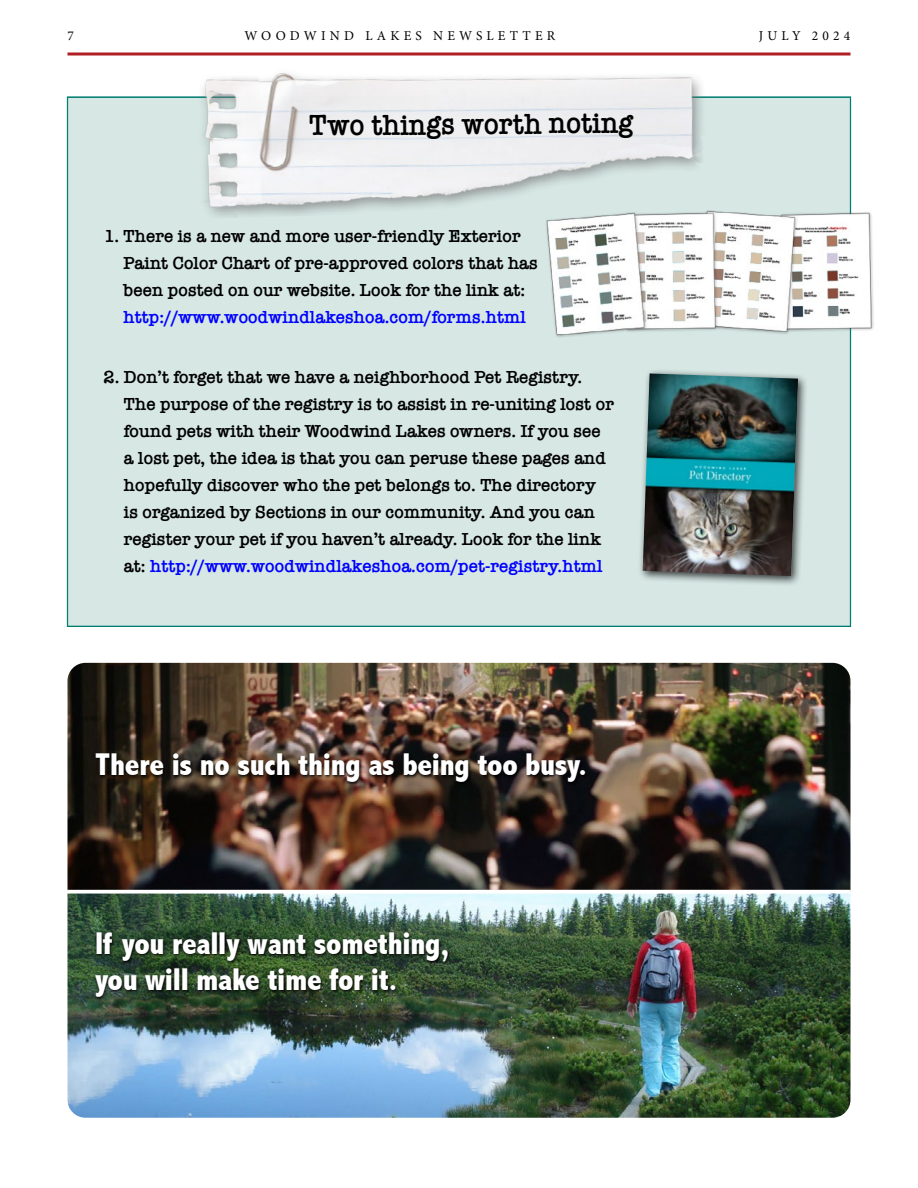
<style>
.page{position:relative;width:918px;height:1188px;background:#fff}
.page>*{position:absolute;margin:0;border:0;box-sizing:border-box;transform-origin:0 0}
.t1{font:800 condensed 31.5px/36px "Abadi";letter-spacing:-.01em;color:#fff}
.t2{font:600 30px "American Typewriter";color:#000;scale:.92 1}
.t3{font:600 18px/27px "American Typewriter";color:#000}
.t4{font:600 18px "American Typewriter";color:#00f}
.t5{font:13.5px "Minion Pro";letter-spacing:.31em;color:#000}
.s1{color:#00f}
</style>
<div class="page">
<div style="left:67px;top:97px;width:784px;height:530px;background:#d6e7e4"></div>
<img style="left:68px;top:663px;width:782px;height:455px">
<svg style="left:68px;top:52px;width:782px;height:4px;background:#c35659"></svg>
<img style="left:93px;top:752px;width:497px;height:249px">
<svg style="left:67px;top:890px;width:784px;height:4px"></svg>
<img style="left:188px;top:73px;width:530px;height:145px">
<img style="left:540px;top:204px;width:334px;height:135px">
<div style="left:637px;top:368px;width:172px;height:218px;background:#000;opacity:.75"></div>
<img style="left:643px;top:373px;width:155px;height:203px">
<p class="t5" style="left:68px;top:26px;width:8px">7</p>
<p class="t5" style="left:244px;top:26px;width:312px">WOODWIND LAKES NEWSLETTER</p>
<p class="t5" style="left:759px;top:26px;width:93px">JULY 2024</p>
<h2 class="t2" style="left:309px;top:104px;width:354px;rotate:-1deg">Two things worth noting</h2>
<p class="t3" style="left:124px;top:222px;width:416px;text-indent:-20px">1. There is a new and more user-friendly Exterior<br>Paint Color Chart of pre-approved colors that has been posted on our website. Look for the link at:</p>
<p class="t4" style="left:124px;top:304px;width:404px">http://www.woodwindlakeshoa.com/forms.html</p>
<p class="t3" style="left:124px;top:363px;width:492px;text-indent:-20px">2. Don’t forget that we have a neighborhood Pet Registry.<br>The purpose of the registry is to assist in re-uniting lost or found pets with their Woodwind Lakes owners. If you see a lost pet, the idea is that you can peruse these pages and hopefully discover who the pet belongs to. The directory is organized by Sections in our community. And you can register your pet if you haven’t already. Look for the link at: <span class="s1">http://www.woodwindlakeshoa.com/pet-registry.html</span></p>
<h1 class="t1" style="left:95px;top:747px;width:494px">There is no such thing as being too busy.</h1>
<h1 class="t1" style="left:95px;top:925px;width:356px">If you really want something, you will make time for it.</h1>
</div>
